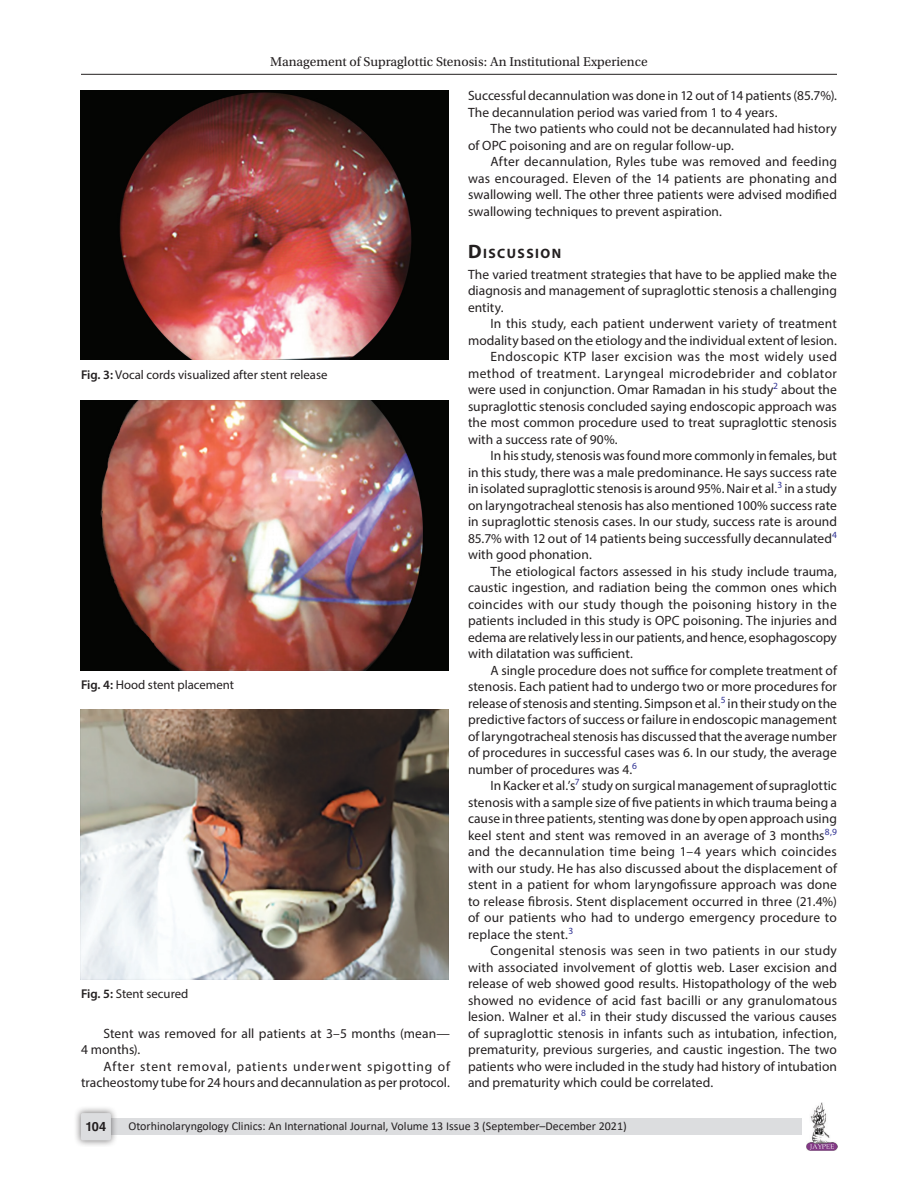
<style>
.page{position:relative;width:918px;height:1188px;background:#fff}
.page>*{position:absolute;margin:0;border:0;box-sizing:border-box;transform-origin:0 0}
.Head-1{font:700 13.65px "Myriad Pro";letter-spacing:.105em;color:#231f20}
.Para-Indent{font:13.5px/16.5px "Myriad Pro";letter-spacing:.005em;color:#231f20;text-align:justify}
.Para-NoIndent{font:13.5px/16.5px "Myriad Pro";letter-spacing:.005em;color:#231f20;text-align:justify}
.t1{font:13.5px "Utopia Std";color:#231f20}
.FigCaption{font:12.75px "Myriad Pro";color:#231f20}
.t2{font:700 12.75px "Helvetica LT Std";color:#231f20}
.t3{font:12px "Calibri";color:#231f20}
.s1{font-weight:600}
.s2{font-size:19.5px}
</style>
<div class="page">
<hr style="left:81px;top:74px;width:756px;height:1px;background:#231f20">
<img style="left:807px;top:1103px;width:30px;height:48px">
<div style="left:96px;top:1119px;width:706px;height:16px;background:#dcdddf"></div>
<div style="left:73px;top:1106px;width:45px;height:41px;background:#231f20;opacity:.61"></div>
<div style="left:81px;top:1113px;width:30px;height:27px;background:#dcdddf;border-radius:2px"></div>
<img style="left:81px;top:90px;width:367px;height:270px">
<img style="left:81px;top:400px;width:367px;height:270px">
<img style="left:81px;top:710px;width:367px;height:270px">
<p class="t1" style="left:270px;top:55px;width:379px">Management of Supraglottic Stenosis: An Institutional Experience</p>
<p class="FigCaption" style="left:81px;top:366px;width:248px"><span class="s1">Fig. 3:</span> Vocal cords visualized after stent release</p>
<p class="FigCaption" style="left:81px;top:677px;width:155px"><span class="s1">Fig. 4:</span> Hood stent placement</p>
<p class="FigCaption" style="left:81px;top:986px;width:109px"><span class="s1">Fig. 5:</span> Stent secured</p>
<p class="Para-Indent" style="left:81px;top:1025px;width:371px;text-indent:22px">Stent was removed for all patients at 3–5 months (mean—<br>4 months).</p>
<p class="Para-Indent" style="left:81px;top:1058px;width:371px;text-align:right">After stent removal, patients underwent spigotting of tracheostomy tube for 24 hours and decannulation as per protocol.</p>
<p class="Para-Indent" style="left:468px;top:87px;width:371px">Successful decannulation was done in 12 out of 14 patients (85.7%).<br>The decannulation period was varied from 1 to 4 years.</p>
<p class="Para-Indent" style="left:468px;top:120px;width:370px;text-indent:22px">The two patients who could not be decannulated had history of OPC poisoning and are on regular follow-up.</p>
<p class="Para-Indent" style="left:468px;top:153px;width:371px;text-indent:22px">After decannulation, Ryles tube was removed and feeding was encouraged. Eleven of the 14 patients are phonating and swallowing well. The other three patients were advised modified swallowing techniques to prevent aspiration.</p>
<p class="Head-1" style="left:468px;top:244px;width:95px"><span class="s2">D</span>ISCUSSION</p>
<p class="Para-NoIndent" style="left:468px;top:266px;width:370px">The varied treatment strategies that have to be applied make the diagnosis and management of supraglottic stenosis a challenging entity.</p>
<p class="Para-Indent" style="left:468px;top:315px;width:371px;text-align:right">In this study, each patient underwent variety of treatment modality based on the etiology and the individual extent of lesion.</p>
<p class="Para-Indent" style="left:468px;top:348px;width:371px;text-indent:22px">Endoscopic KTP laser excision was the most widely used method of treatment. Laryngeal microdebrider and coblator were used in conjunction. Omar Ramadan in his study<sup>2</sup> about the supraglottic stenosis concluded saying endoscopic approach was the most common procedure used to treat supraglottic stenosis with a success rate of 90%.</p>
<p class="Para-Indent" style="left:468px;top:447px;width:371px;text-indent:22px">In his study, stenosis was found more commonly in females, but in this study, there was a male predominance. He says success rate in isolated supraglottic stenosis is around 95%. Nair et al.<sup>3</sup> in a study on laryngotracheal stenosis has also mentioned 100% success rate in supraglottic stenosis cases. In our study, success rate is around 85.7% with 12 out of 14 patients being successfully decannulated<sup>4 </sup>with good phonation.</p>
<p class="Para-Indent" style="left:468px;top:563px;width:371px;text-indent:22px">The etiological factors assessed in his study include trauma, caustic ingestion, and radiation being the common ones which coincides with our study though the poisoning history in the patients included in this study is OPC poisoning. The injuries and edema are relatively less in our patients, and hence, esophagoscopy with dilatation was sufficient.</p>
<p class="Para-Indent" style="left:468px;top:662px;width:371px;text-indent:22px">A single procedure does not suffice for complete treatment of stenosis. Each patient had to undergo two or more procedures for release of stenosis and stenting. Simpson et al.<sup>5</sup> in their study on the predictive factors of success or failure in endoscopic management of laryngotracheal stenosis has discussed that the average number of procedures in successful cases was 6. In our study, the average number of procedures was 4.<sup>6</sup></p>
<p class="Para-Indent" style="left:468px;top:777px;width:371px;text-indent:22px">In Kacker et al.’s<sup>7</sup> study on surgical management of supraglottic stenosis with a sample size of five patients in which trauma being a cause in three patients, stenting was done by open approach using keel stent and stent was removed in an average of 3 months<sup>8,9 </sup>and the decannulation time being 1–4 years which coincides with our study. He has also discussed about the displacement of stent in a patient for whom laryngofissure approach was done to release fibrosis. Stent displacement occurred in three (21.4%) of our patients who had to undergo emergency procedure to replace the stent.<sup>3</sup></p>
<p class="Para-Indent" style="left:468px;top:942px;width:371px;text-indent:22px">Congenital stenosis was seen in two patients in our study with associated involvement of glottis web. Laser excision and release of web showed good results. Histopathology of the web showed no evidence of acid fast bacilli or any granulomatous lesion. Walner et al.<sup>8</sup> in their study discussed the various causes of supraglottic stenosis in infants such as intubation, infection, prematurity, previous surgeries, and caustic ingestion. The two patients who were included in the study had history of intubation and prematurity which could be correlated.</p>
<p class="t2" style="left:86px;top:1119px;width:22px">104</p>
<p class="t3" style="left:128px;top:1117px;width:500px">Otorhinolaryngology Clinics: An International Journal, Volume 13 Issue 3 (September–December 2021)</p>
</div>
